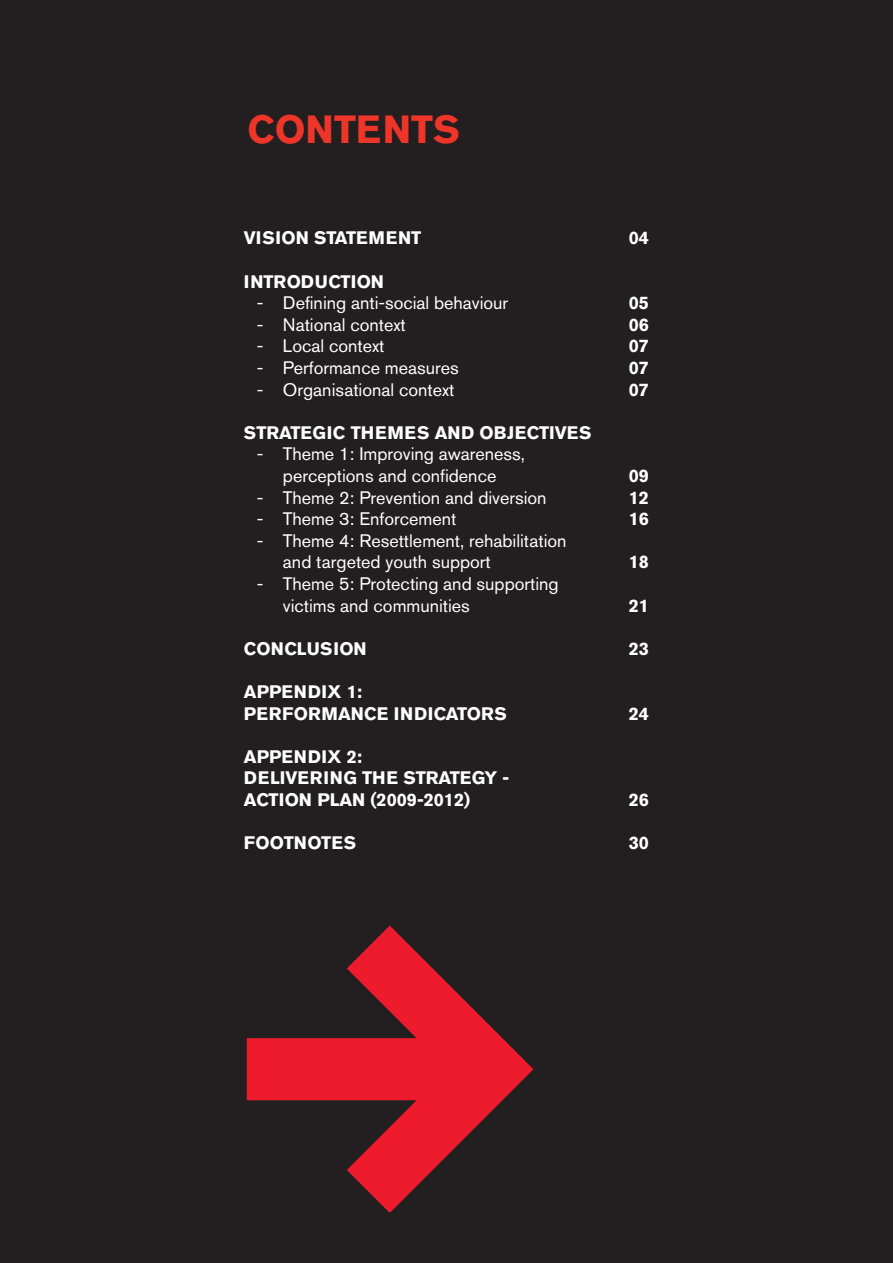
<style>
.page{position:relative;width:893px;height:1263px;background:#231f20}
.page>*{position:absolute;margin:0;border:0;box-sizing:border-box;transform-origin:0 0}
.t1{font:700 39px "Akzidenz Grotesk BE";color:#ee3529}
.t2{font:18px/21.6px "Akzidenz Grotesk BE";color:#fff}
.t3{font:700 18px/21.6px "Akzidenz Grotesk BE";color:#fff}
.t4{font:700 18px/21.6px "Akzidenz Grotesk BE";letter-spacing:.02em;color:#fff}
</style>
<div class="page">
<svg style="left:247px;top:925px;width:286px;height:287px"></svg>
<h1 class="t1" style="left:247px;top:114px;width:214px">CONTENTS</h1>
<p class="t3" style="left:244px;top:228px;width:179px">VISION STATEMENT</p>
<p class="t3" style="left:629px;top:228px;width:22px">04</p>
<p class="t3" style="left:244px;top:272px;width:142px">INTRODUCTION</p>
<p class="t2" style="left:257px;top:294px;width:253px">- Defining anti-social behaviour</p>
<p class="t3" style="left:629px;top:293px;width:22px">05</p>
<p class="t2" style="left:257px;top:316px;width:151px">- National context</p>
<p class="t3" style="left:629px;top:315px;width:22px">06</p>
<p class="t2" style="left:257px;top:337px;width:129px">- Local context</p>
<p class="t3" style="left:629px;top:336px;width:22px">07</p>
<p class="t2" style="left:257px;top:359px;width:203px">- Performance measures</p>
<p class="t3" style="left:629px;top:358px;width:22px">07</p>
<p class="t2" style="left:257px;top:380px;width:199px">- Organisational context</p>
<p class="t3" style="left:629px;top:380px;width:22px">07</p>
<p class="t3" style="left:244px;top:423px;width:349px">STRATEGIC THEMES AND OBJECTIVES</p>
<p class="t2" style="left:257px;top:445px;width:270px;text-align:center">- Theme 1: Improving awareness, perceptions and confidence</p>
<p class="t3" style="left:629px;top:466px;width:22px">09</p>
<p class="t2" style="left:257px;top:488px;width:291px">- Theme 2: Prevention and diversion</p>
<p class="t3" style="left:629px;top:488px;width:22px">12</p>
<p class="t2" style="left:257px;top:510px;width:201px">- Theme 3: Enforcement</p>
<p class="t3" style="left:629px;top:509px;width:22px">16</p>
<p class="t2" style="left:283px;top:532px;width:285px;text-indent:-26px">- Theme 4: Resettlement, rehabilitation and targeted youth support</p>
<p class="t3" style="left:629px;top:552px;width:22px">18</p>
<p class="t2" style="left:283px;top:575px;width:277px;text-indent:-26px">- Theme 5: Protecting and supporting victims and communities</p>
<p class="t3" style="left:629px;top:596px;width:22px">21</p>
<p class="t3" style="left:244px;top:639px;width:124px">CONCLUSION</p>
<p class="t3" style="left:629px;top:639px;width:22px">23</p>
<p class="t4" style="left:244px;top:682px;width:264px">APPENDIX 1:<br>PERFORMANCE INDICATORS</p>
<p class="t3" style="left:629px;top:704px;width:22px">24</p>
<p class="t3" style="left:244px;top:747px;width:267px">APPENDIX 2:<br>DELIVERING THE STRATEGY -<br>ACTION PLAN (2009-2012)</p>
<p class="t3" style="left:629px;top:790px;width:22px">26</p>
<p class="t3" style="left:244px;top:833px;width:114px">FOOTNOTES</p>
<p class="t3" style="left:629px;top:833px;width:22px">30</p>
</div>
